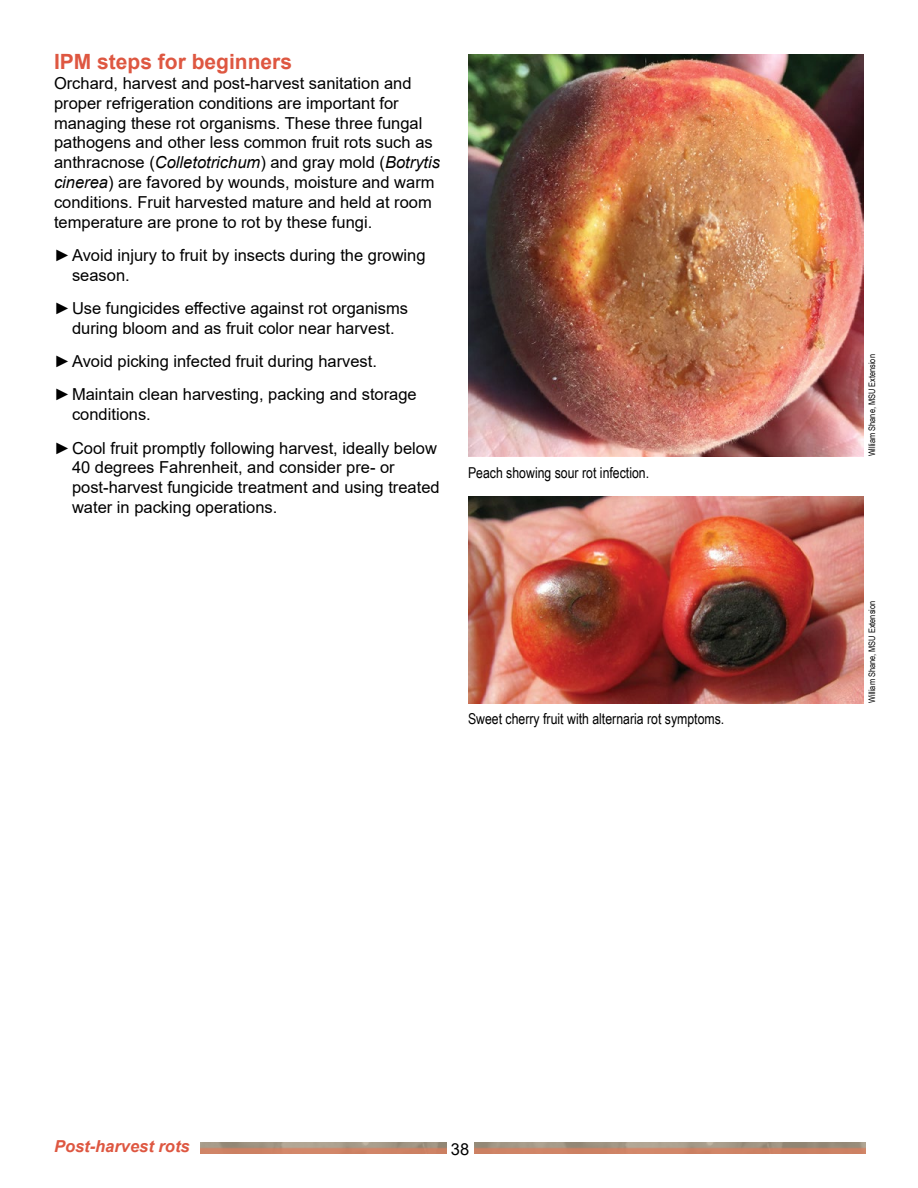
<style>
.page{position:relative;width:918px;height:1188px;background:#fff}
.page>*{position:absolute;margin:0;border:0;box-sizing:border-box;transform-origin:0 0}
.Subhead_-_Stone_frui{font:700 21px "Arial";color:#de5741}
.Text_-_stone_fruit{font:16.5px/19.8px "Arial";color:#000}
.t1{font:italic 700 16.5px "Arial";color:#de5741}
.Captions{font:15px "Arial Narrow";color:#000}
.Photo_credit{font:9px "Arial Narrow";color:#000}
.s1{font-style:italic}
</style>
<div class="page">
<img style="left:474px;top:1143px;width:391px;height:10px">
<img style="left:468px;top:54px;width:396px;height:402px">
<img style="left:468px;top:497px;width:396px;height:206px">
<img style="left:201px;top:1143px;width:245px;height:10px">
<p class="Subhead_-_Stone_frui" style="left:54px;top:47px;width:240px">IPM steps for beginners</p>
<p class="Text_-_stone_fruit" style="left:54px;top:73px;width:388px">Orchard, harvest and post-harvest sanitation and proper refrigeration conditions are important for managing these rot organisms. These three fungal pathogens and other less common fruit rots such as anthracnose (<span class="s1">Colletotrichum</span>) and gray mold (<span class="s1">Botrytis cinerea</span>) are favored by wounds, moisture and warm conditions. Fruit harvested mature and held at room temperature are prone to rot by these fungi.</p>
<p class="Text_-_stone_fruit" style="left:72px;top:245px;width:355px;text-indent:-18px">►Avoid injury to fruit by insects during the growing season.</p>
<p class="Text_-_stone_fruit" style="left:54px;top:298px;width:356px;text-align:center">►Use fungicides effective against rot organisms during bloom and as fruit color near harvest.</p>
<p class="Text_-_stone_fruit" style="left:54px;top:351px;width:325px">►Avoid picking infected fruit during harvest.</p>
<p class="Text_-_stone_fruit" style="left:72px;top:385px;width:346px;text-indent:-18px">►Maintain clean harvesting, packing and storage conditions.</p>
<p class="Text_-_stone_fruit" style="left:72px;top:438px;width:369px;text-indent:-18px">►Cool fruit promptly following harvest, ideally below 40 degrees Fahrenheit, and consider pre- or post-harvest fungicide treatment and using treated water in packing operations.</p>
<p class="Captions" style="left:468px;top:462px;width:183px">Peach showing sour rot infection.</p>
<p class="Captions" style="left:468px;top:708px;width:258px">Sweet cherry fruit with alternaria rot symptoms.</p>
<p class="Photo_credit" style="left:865px;top:456px;width:104px;rotate:-90deg">William Shane, MSU Extension</p>
<p class="Photo_credit" style="left:865px;top:703px;width:104px;rotate:-90deg">William Shane, MSU Extension</p>
<p class="t1" style="left:54px;top:1135px;width:137px">Post-harvest rots</p>
<p class="Text_-_stone_fruit" style="left:451px;top:1139px;width:20px">38</p>
</div>
